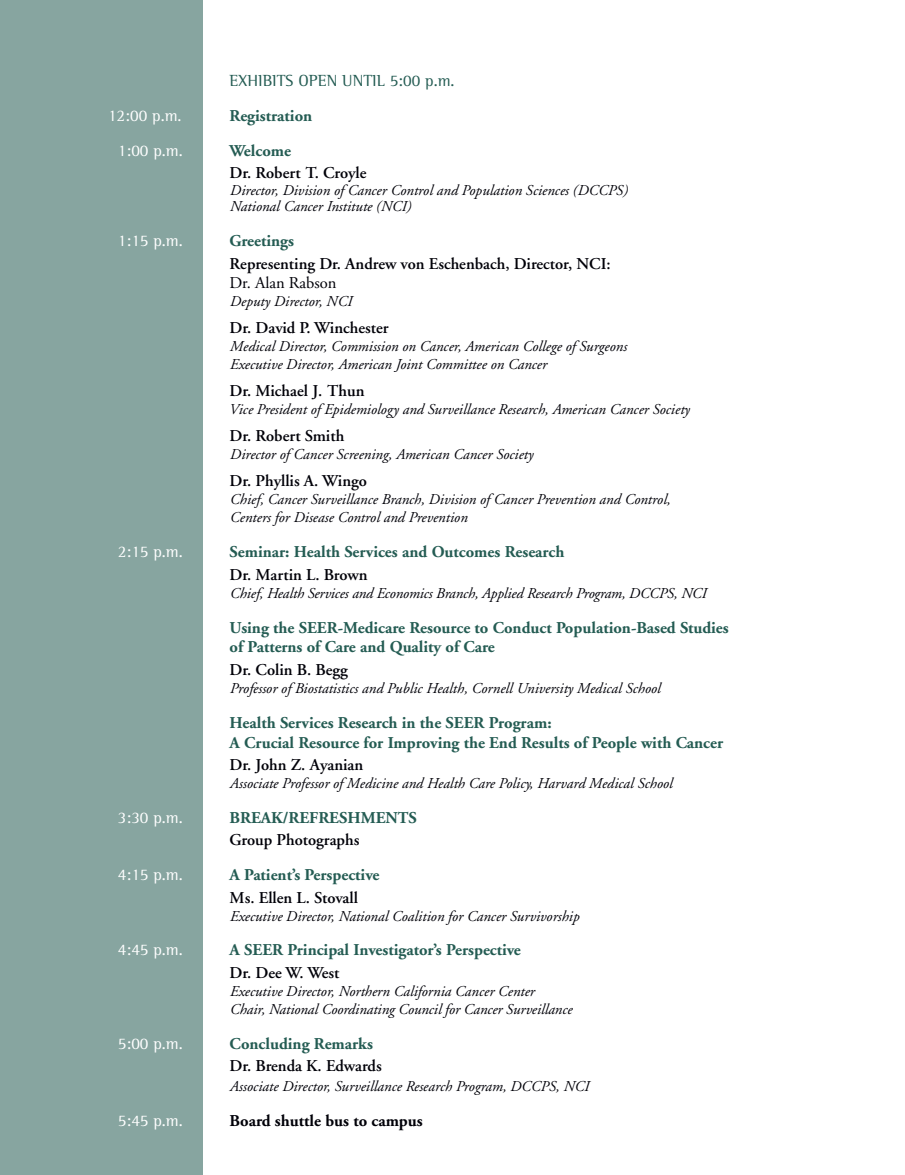
<style>
.page{position:relative;width:905px;height:1175px;background:#fff}
.page>*{position:absolute;margin:0;border:0;box-sizing:border-box;transform-origin:0 0}
.t1{font:700 16.5px/19.8px "Adobe Garamond";color:#245c53}
.t2{font:600 16.5px "Adobe Garamond";color:#000008}
.t3{font:16.5px "Rotis Semi Serif";color:#fff}
.t4{font:16.5px "Rotis Semi Serif";color:#245c53}
.t5{font:700 16.5px "Adobe Garamond";color:#000008}
.t6{font:16.5px "Adobe Garamond";color:#000008}
.t7{font:italic 15px/18px "Adobe Garamond";color:#000008}
</style>
<div class="page">
<div style="left:0;top:0;width:202px;height:1174px;background:#87a5a0"></div>
<p class="t4" style="left:230px;top:71px;width:226px">EXHIBITS OPEN UNTIL 5:00 p.m.</p>
<p class="t3" style="left:108px;top:106px;width:75px">12:00 p.m.</p>
<p class="t1" style="left:230px;top:106px;width:84px">Registration</p>
<p class="t3" style="left:118px;top:140px;width:66px">1:00 p.m.</p>
<p class="t1" style="left:230px;top:141px;width:63px">Welcome</p>
<p class="t2" style="left:230px;top:164px;width:138px">Dr. Robert T. Croyle</p>
<p class="t7" style="left:230px;top:181px;width:399px">Director, Division of Cancer Control and Population Sciences (DCCPS)</p>
<p class="t7" style="left:230px;top:198px;width:183px">National Cancer Institute (NCI)</p>
<p class="t3" style="left:118px;top:231px;width:66px">1:15 p.m.</p>
<p class="t1" style="left:230px;top:231px;width:66px">Greetings</p>
<p class="t2" style="left:230px;top:254px;width:382px">Representing Dr. Andrew von Eschenbach, Director, NCI:</p>
<p class="t6" style="left:230px;top:274px;width:108px">Dr. Alan Rabson</p>
<p class="t7" style="left:230px;top:293px;width:124px">Deputy Director, NCI</p>
<p class="t2" style="left:230px;top:319px;width:160px">Dr. David P. Winchester</p>
<p class="t7" style="left:230px;top:338px;width:398px">Medical Director, Commission on Cancer, American College of Surgeons</p>
<p class="t7" style="left:230px;top:356px;width:318px">Executive Director, American Joint Committee on Cancer</p>
<p class="t2" style="left:230px;top:382px;width:136px">Dr. Michael J. Thun</p>
<p class="t7" style="left:229px;top:401px;width:462px">Vice President of Epidemiology and Surveillance Research, American Cancer Society</p>
<p class="t2" style="left:230px;top:427px;width:116px">Dr. Robert Smith</p>
<p class="t7" style="left:230px;top:446px;width:305px">Director of Cancer Screening, American Cancer Society</p>
<p class="t2" style="left:230px;top:472px;width:139px">Dr. Phyllis A. Wingo</p>
<p class="t7" style="left:230px;top:491px;width:442px">Chief, Cancer Surveillance Branch, Division of Cancer Prevention and Control,<br>Centers for Disease Control and Prevention</p>
<p class="t3" style="left:118px;top:542px;width:66px">2:15 p.m.</p>
<p class="t1" style="left:230px;top:542px;width:336px">Seminar: Health Services and Outcomes Research</p>
<p class="t2" style="left:230px;top:565px;width:139px">Dr. Martin L. Brown</p>
<p class="t7" style="left:230px;top:584px;width:478px">Chief, Health Services and Economics Branch, Applied Research Program, DCCPS, NCI</p>
<p class="t1" style="left:230px;top:617px;width:500px">Using the SEER-Medicare Resource to Conduct Population-Based Studies of Patterns of Care and Quality of Care</p>
<p class="t2" style="left:230px;top:660px;width:120px">Dr. Colin B. Begg</p>
<p class="t7" style="left:230px;top:679px;width:432px">Professor of Biostatistics and Public Health, Cornell University Medical School</p>
<p class="t1" style="left:230px;top:713px;width:495px">Health Services Research in the SEER Program:<br>A Crucial Resource for Improving the End Results of People with Cancer</p>
<p class="t2" style="left:230px;top:755px;width:135px">Dr. John Z. Ayanian</p>
<p class="t7" style="left:230px;top:774px;width:444px">Associate Professor of Medicine and Health Care Policy, Harvard Medical School</p>
<p class="t3" style="left:118px;top:807px;width:66px">3:30 p.m.</p>
<p class="t1" style="left:230px;top:808px;width:188px">BREAK/REFRESHMENTS</p>
<p class="t2" style="left:230px;top:831px;width:131px">Group Photographs</p>
<p class="t3" style="left:118px;top:865px;width:66px">4:15 p.m.</p>
<p class="t1" style="left:230px;top:865px;width:151px">A Patient’s Perspective</p>
<p class="t2" style="left:230px;top:888px;width:130px">Ms. Ellen L. Stovall</p>
<p class="t7" style="left:230px;top:907px;width:351px">Executive Director, National Coalition for Cancer Survivorship</p>
<p class="t3" style="left:118px;top:940px;width:66px">4:45 p.m.</p>
<p class="t1" style="left:230px;top:940px;width:293px">A SEER Principal Investigator’s Perspective</p>
<p class="t2" style="left:230px;top:963px;width:111px">Dr. Dee W. West</p>
<p class="t7" style="left:230px;top:982px;width:306px">Executive Director, Northern California Cancer Center</p>
<p class="t7" style="left:229px;top:1000px;width:344px">Chair, National Coordinating Council for Cancer Surveillance</p>
<p class="t3" style="left:118px;top:1033px;width:66px">5:00 p.m.</p>
<p class="t1" style="left:230px;top:1034px;width:145px">Concluding Remarks</p>
<p class="t2" style="left:230px;top:1057px;width:154px">Dr. Brenda K. Edwards</p>
<p class="t7" style="left:230px;top:1077px;width:361px">Associate Director, Surveillance Research Program, DCCPS, NCI</p>
<p class="t3" style="left:118px;top:1110px;width:66px">5:45 p.m.</p>
<p class="t5" style="left:230px;top:1111px;width:195px">Board shuttle bus to campus</p>
</div>
